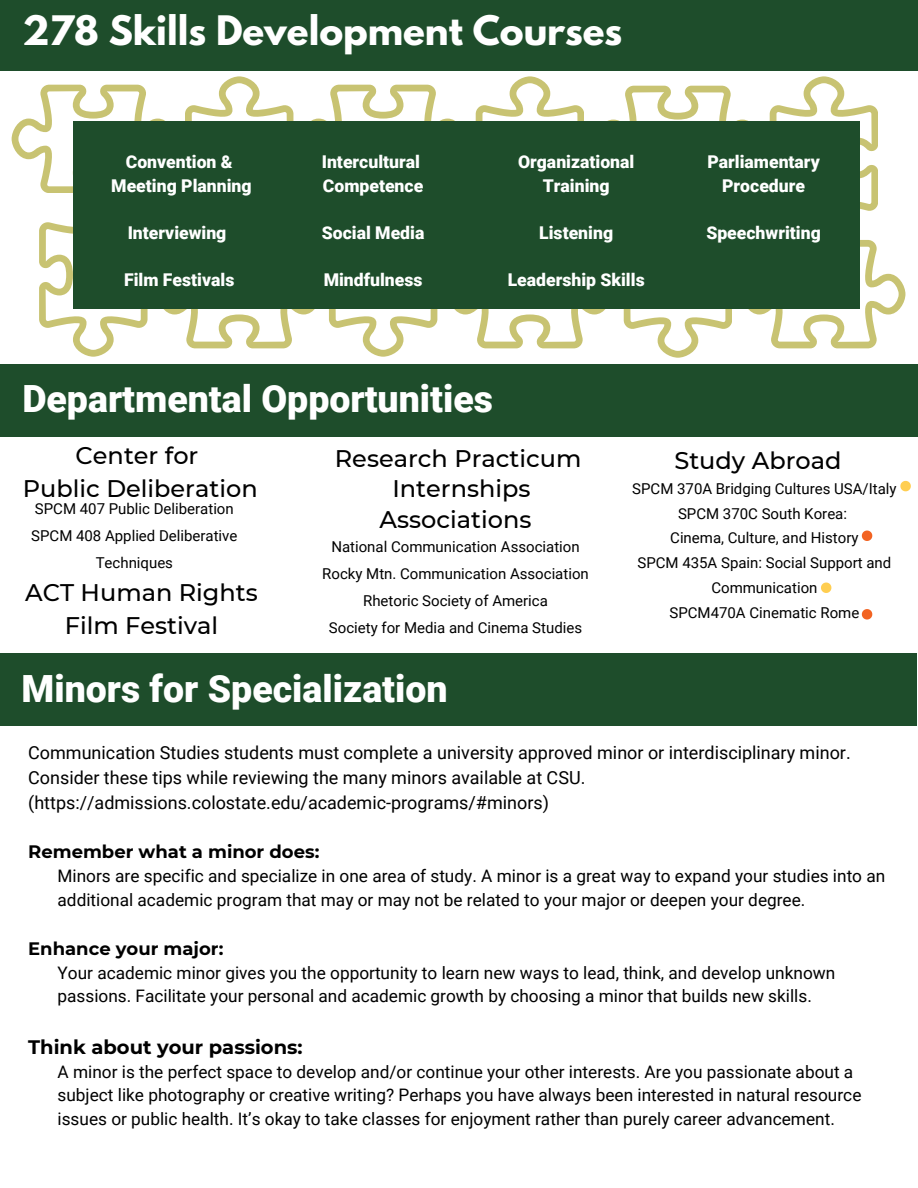
<style>
.page{position:relative;width:918px;height:1188px;background:#fff}
.page>*{position:absolute;margin:0;border:0;box-sizing:border-box;transform-origin:0 0}
.t1{font:900 37.5px "Roboto";color:#fff}
.t2{font:700 36px "League Spartan";color:#fff}
.t3{font:500 24px/32.7px "Montserrat";color:#000;text-align:center}
.t4{font:700 19.5px "Montserrat";color:#000}
.t5{font:18px/24.8px "Roboto";color:#000}
.t6{font:700 18px "Montserrat";color:#000}
.t7{font:900 17.55px/23.7px "Roboto";color:#fff;text-align:center}
.t8{font:17.25px/23.7px "Roboto";color:#000}
.t9{font:15px/24.8px "Roboto";color:#000;text-align:center}
</style>
<div class="page">
<div style="left:0;top:0;width:918px;height:70px;background:#1e4d2b"></div>
<div style="left:0;top:364px;width:918px;height:73px;background:#1e4d2b"></div>
<div style="left:0;top:654px;width:917px;height:72px;background:#1e4d2b"></div>
<svg style="left:12px;top:76px;width:893px;height:282px"></svg>
<div style="left:73px;top:122px;width:787px;height:187px;background:#1e4d2b"></div>
<svg style="left:900px;top:481px;width:11px;height:10px"></svg>
<svg style="left:862px;top:531px;width:10px;height:10px"></svg>
<svg style="left:862px;top:609px;width:10px;height:11px"></svg>
<svg style="left:821px;top:583px;width:10px;height:10px"></svg>
<p class="t2" style="left:22px;top:13px;width:602px">278 Skills Development Courses</p>
<p class="t7" style="left:126px;top:150px;width:108px">Convention &amp;</p>
<p class="t7" style="left:111px;top:174px;width:142px">Meeting Planning</p>
<p class="t7" style="left:128px;top:221px;width:100px">Interviewing</p>
<p class="t7" style="left:124px;top:268px;width:112px">Film Festivals</p>
<p class="t7" style="left:322px;top:150px;width:100px">Intercultural</p>
<p class="t7" style="left:323px;top:174px;width:102px">Competence</p>
<p class="t7" style="left:322px;top:221px;width:104px">Social Media</p>
<p class="t7" style="left:324px;top:268px;width:100px">Mindfulness</p>
<p class="t7" style="left:518px;top:150px;width:118px">Organizational</p>
<p class="t7" style="left:543px;top:174px;width:68px">Training</p>
<p class="t7" style="left:539px;top:221px;width:75px">Listening</p>
<p class="t7" style="left:508px;top:268px;width:138px">Leadership Skills</p>
<p class="t1" style="left:22px;top:377px;width:472px">Departmental Opportunities</p>
<p class="t7" style="left:707px;top:150px;width:114px">Parliamentary<br>Procedure</p>
<p class="t7" style="left:706px;top:221px;width:116px">Speechwriting</p>
<p class="t3" style="left:76px;top:439px;width:124px">Center for</p>
<p class="t3" style="left:23px;top:472px;width:236px">Public Deliberation</p>
<p class="t9" style="left:35px;top:497px;width:200px">SPCM 407 Public Deliberation</p>
<p class="t9" style="left:31px;top:523px;width:208px;line-height:27px">SPCM 408 Applied Deliberative<br>Techniques</p>
<p class="t3" style="left:25px;top:576px;width:234px">ACT Human Rights<br>Film Festival</p>
<p class="t3" style="left:335px;top:442px;width:248px">Research Practicum</p>
<p class="t3" style="left:392px;top:472px;width:140px">Internships</p>
<p class="t3" style="left:380px;top:503px;width:153px">Associations</p>
<p class="t9" style="left:331px;top:534px;width:250px">National Communication Association</p>
<p class="t9" style="left:322px;top:561px;width:268px">Rocky Mtn. Communication Association</p>
<p class="t9" style="left:363px;top:588px;width:186px">Rhetoric Society of America</p>
<p class="t9" style="left:329px;top:615px;width:255px">Society for Media and Cinema Studies</p>
<p class="t1" style="left:22px;top:667px;width:428px">Minors for Specialization</p>
<p class="t3" style="left:674px;top:444px;width:169px">Study Abroad</p>
<p class="t9" style="left:632px;top:476px;width:266px">SPCM 370A Bridging Cultures USA/Italy</p>
<p class="t9" style="left:678px;top:501px;width:170px">SPCM 370C South Korea:</p>
<p class="t9" style="left:670px;top:526px;width:190px">Cinema, Culture, and History</p>
<p class="t9" style="left:637px;top:551px;width:255px">SPCM 435A Spain: Social Support and<br>Communication</p>
<p class="t9" style="left:670px;top:600px;width:191px">SPCM470A Cinematic Rome</p>
<p class="t5" style="left:28px;top:741px;width:824px">Communication Studies students must complete a university approved minor or interdisciplinary minor.<br>Consider these tips while reviewing the many minors available at CSU. (https://admissions.colostate.edu/academic-programs/#minors)</p>
<p class="t6" style="left:28px;top:841px;width:293px">Remember what a minor does:</p>
<p class="t8" style="left:58px;top:864px;width:829px">Minors are specific and specialize in one area of study. A minor is a great way to expand your studies into an additional academic program that may or may not be related to your major or deepen your degree.</p>
<p class="t6" style="left:28px;top:938px;width:197px">Enhance your major:</p>
<p class="t8" style="left:58px;top:961px;width:779px">Your academic minor gives you the opportunity to learn new ways to lead, think, and develop unknown passions. Facilitate your personal and academic growth by choosing a minor that builds new skills.</p>
<p class="t4" style="left:28px;top:1035px;width:276px">Think about your passions:</p>
<p class="t8" style="left:58px;top:1060px;width:805px">A minor is the perfect space to develop and/or continue your other interests. Are you passionate about a subject like photography or creative writing? Perhaps you have always been interested in natural resource issues or public health. It’s okay to take classes for enjoyment rather than purely career advancement.</p>
</div>
